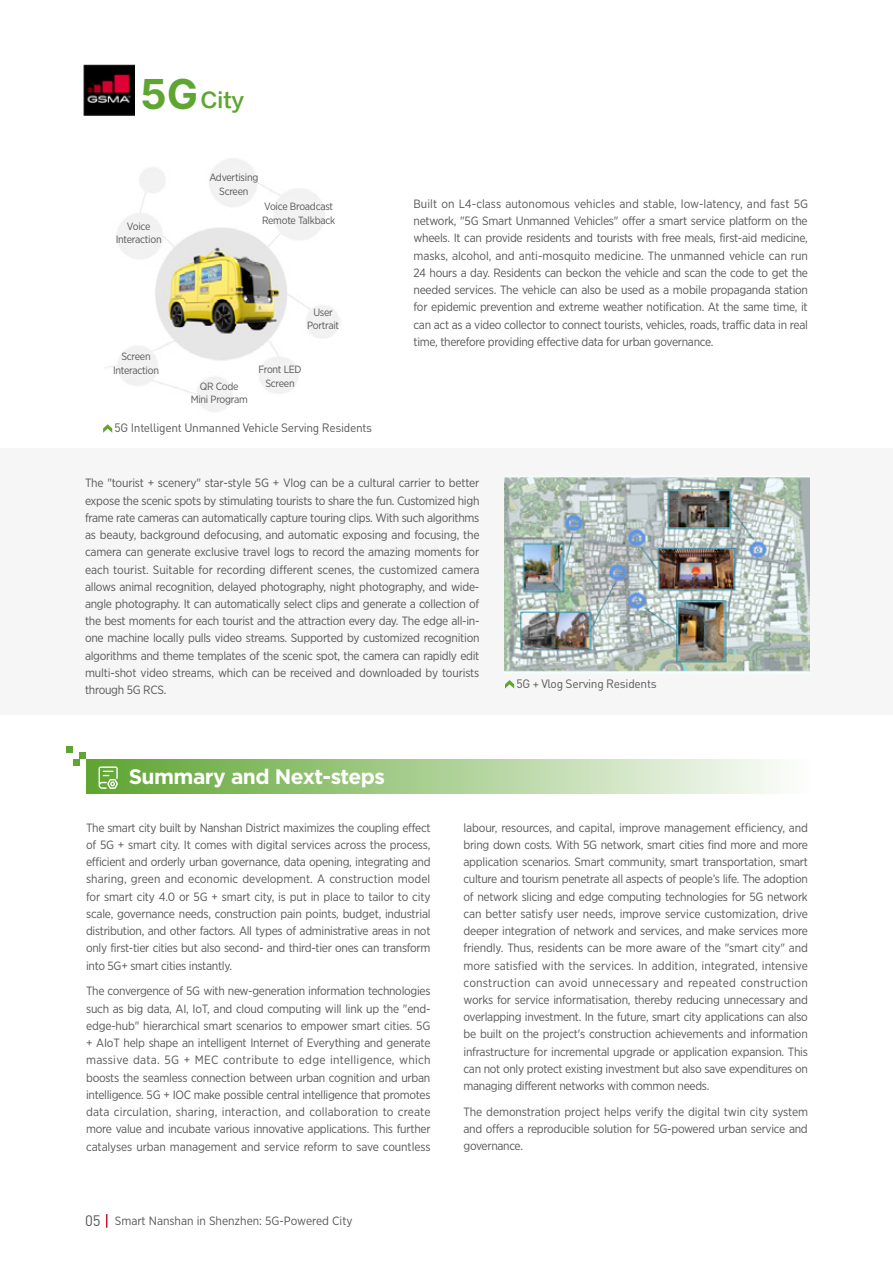
<style>
.page{position:relative;width:893px;height:1263px;background:#fff}
.page>*{position:absolute;margin:0;border:0;box-sizing:border-box;transform-origin:0 0}
.t1{font:700 21px "Gotham";letter-spacing:-.025em;color:#fff}
.t2{font:20.55px "FZLTZCHJW GB1 0";color:#5fa532}
.t3{font:15px "DIN";color:#595757}
.t4{font:12px/17.2px "Gotham Narrow";letter-spacing:-.025em;color:#595757;text-align:justify}
.t5{font:12px "DIN";letter-spacing:-.025em;color:#595757}
.t6{font:12px "Gotham Narrow";color:#595757}
.t7{font:10.5px/13.8px "Gotham Narrow";letter-spacing:-.025em;color:#595757;text-align:center}
.s1{font-family:"Inter";font-weight:700;font-size:41.25px}
</style>
<div class="page">
<img style="left:83px;top:65px;width:51px;height:51px">
<div style="left:0;top:448px;width:893px;height:266px;background:#f6f6f6"></div>
<img style="left:505px;top:477px;width:304px;height:195px">
<img style="left:105px;top:158px;width:234px;height:254px">
<div style="left:86px;top:759px;width:723px;height:35px;background:linear-gradient(to right,#5fa532,#fdfefc)"></div>
<div style="left:79px;top:752px;width:7px;height:7px;background:#5fa532"></div>
<div style="left:73px;top:759px;width:6px;height:7px;background:#5fa532"></div>
<div style="left:66px;top:746px;width:6px;height:7px;background:#5fa532"></div>
<svg style="left:99px;top:766px;width:19px;height:23px"></svg>
<svg style="left:103px;top:424px;width:9px;height:9px"></svg>
<svg style="left:505px;top:680px;width:9px;height:8px"></svg>
<svg style="left:106px;top:1214px;width:1px;height:14px"></svg>
<h2 class="t2" style="left:140px;top:88px;width:105px"><span class="s1">5G</span>City</h2>
<p class="t7" style="left:116px;top:219px;width:47px">Voice<br>Interaction</p>
<p class="t7" style="left:113px;top:349px;width:47px">Screen<br>Interaction</p>
<p class="t7" style="left:209px;top:170px;width:51px">Advertising<br>Screen</p>
<p class="t7" style="left:262px;top:199px;width:75px;text-align:left">Voice Broadcast<br>Remote Talkback</p>
<p class="t7" style="left:307px;top:305px;width:34px">User<br>Portrait</p>
<p class="t7" style="left:258px;top:362px;width:45px">Front LED</p>
<p class="t7" style="left:200px;top:379px;width:40px">QR Code</p>
<p class="t7" style="left:265px;top:376px;width:31px">Screen</p>
<p class="t7" style="left:191px;top:392px;width:59px">Mini Program</p>
<p class="t5" style="left:115px;top:420px;width:259px">5G Intelligent Unmanned Vehicle Serving Residents</p>
<p class="t4" style="left:414px;top:195px;width:396px">Built on L4-class autonomous vehicles and stable, low-latency, and fast 5G network, "5G Smart Unmanned Vehicles" offer a smart service platform on the wheels. It can provide residents and tourists with free meals, first-aid medicine, masks, alcohol, and anti-mosquito medicine. The unmanned vehicle can run 24 hours a day. Residents can beckon the vehicle and scan the code to get the needed services. The vehicle can also be used as a mobile propaganda station for epidemic prevention and extreme weather notification. At the same time, it can act as a video collector to connect tourists, vehicles, roads, traffic data in real time, therefore providing effective data for urban governance.</p>
<p class="t4" style="left:85px;top:474px;width:396px">The "tourist + scenery" star-style 5G + Vlog can be a cultural carrier to better expose the scenic spots by stimulating tourists to share the fun. Customized high frame rate cameras can automatically capture touring clips. With such algorithms as beauty, background defocusing, and automatic exposing and focusing, the camera can generate exclusive travel logs to record the amazing moments for each tourist. Suitable for recording different scenes, the customized camera allows animal recognition, delayed photography, night photography, and wide&shy;angle photography. It can automatically select clips and generate a collection of the best moments for each tourist and the attraction every day. The edge all-in&shy;one machine locally pulls video streams. Supported by customized recognition algorithms and theme templates of the scenic spot, the camera can rapidly edit multi-shot video streams, which can be received and downloaded by tourists through 5G RCS.</p>
<h1 class="t1" style="left:129px;top:763px;width:258px">Summary and Next-steps</h1>
<p class="t5" style="left:517px;top:676px;width:142px">5G + Vlog Serving Residents</p>
<p class="t4" style="left:86px;top:818px;width:346px">The smart city built by Nanshan District maximizes the coupling effect of 5G + smart city. It comes with digital services across the process, efficient and orderly urban governance, data opening, integrating and sharing, green and economic development. A construction model for smart city 4.0 or 5G + smart city, is put in place to tailor to city scale, governance needs, construction pain points, budget, industrial distribution, and other factors. All types of administrative areas in not only first-tier cities but also second- and third-tier ones can transform into 5G+ smart cities instantly.</p>
<p class="t4" style="left:86px;top:982px;width:346px">The convergence of 5G with new-generation information technologies such as big data, AI, IoT, and cloud computing will link up the "end&shy;edge-hub" hierarchical smart scenarios to empower smart cities. 5G + AIoT help shape an intelligent Internet of Everything and generate massive data. 5G + MEC contribute to edge intelligence, which boosts the seamless connection between urban cognition and urban intelligence. 5G + IOC make possible central intelligence that promotes data circulation, sharing, interaction, and collaboration to create more value and incubate various innovative applications. This further catalyses urban management and service reform to save countless</p>
<p class="t3" style="left:85px;top:1211px;width:17px">05</p>
<p class="t6" style="left:115px;top:1214px;width:239px">Smart Nanshan in Shenzhen: 5G-Powered City</p>
<p class="t4" style="left:463px;top:818px;width:346px">labour, resources, and capital, improve management efficiency, and bring down costs. With 5G network, smart cities find more and more application scenarios. Smart community, smart transportation, smart culture and tourism penetrate all aspects of people’s life. The adoption of network slicing and edge computing technologies for 5G network can better satisfy user needs, improve service customization, drive deeper integration of network and services, and make services more friendly. Thus, residents can be more aware of the "smart city" and more satisfied with the services. In addition, integrated, intensive construction can avoid unnecessary and repeated construction works for service informatisation, thereby reducing unnecessary and overlapping investment. In the future, smart city applications can also be built on the project's construction achievements and information infrastructure for incremental upgrade or application expansion. This can not only protect existing investment but also save expenditures on managing different networks with common needs.</p>
<p class="t4" style="left:463px;top:1103px;width:346px">The demonstration project helps verify the digital twin city system and offers a reproducible solution for 5G-powered urban service and governance.</p>
</div>
